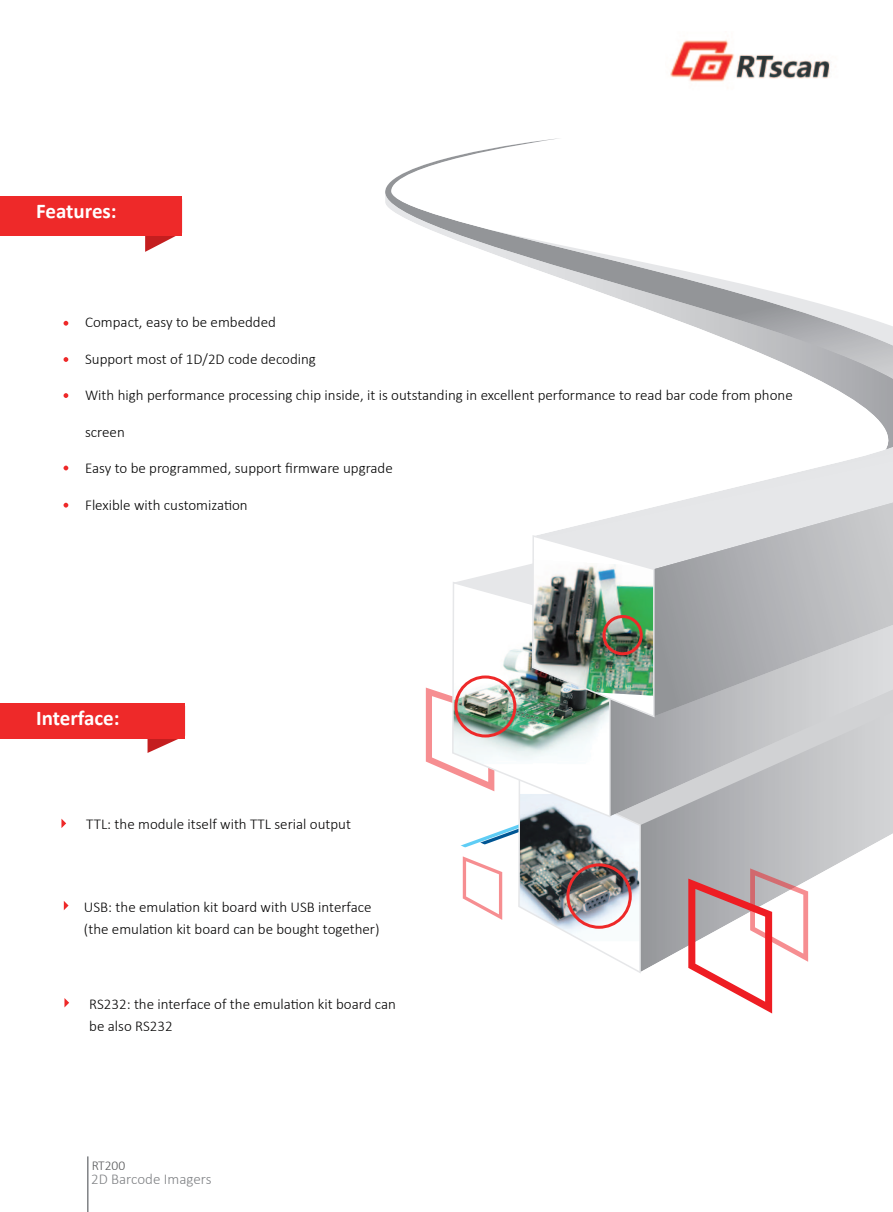
<style>
.page{position:relative;width:893px;height:1212px;background:#fff}
.page>*{position:absolute;margin:0;border:0;box-sizing:border-box;transform-origin:0 0}
.t1{font:700 21px "Calibri";color:#fff}
.t2{font:300 15px "Calibri";color:#030303}
.t3{font:300 15px/21.6px "Calibri";color:#040303}
.t4{font:300 15px "Calibri";color:#808285}
.t5{font:300 13.5px "Calibri";color:#57585a}
</style>
<div class="page">
<img style="left:670px;top:40px;width:160px;height:42px">
<hr style="left:87px;top:1156px;width:2px;height:56px;background:#808285">
<svg style="left:64px;top:321px;width:4px;height:5px"></svg>
<svg style="left:64px;top:357px;width:4px;height:5px"></svg>
<svg style="left:64px;top:393px;width:4px;height:5px"></svg>
<svg style="left:64px;top:466px;width:4px;height:4px"></svg>
<svg style="left:64px;top:503px;width:4px;height:4px"></svg>
<svg style="left:61px;top:819px;width:5px;height:9px"></svg>
<svg style="left:64px;top:901px;width:5px;height:9px"></svg>
<svg style="left:64px;top:998px;width:5px;height:9px"></svg>
<svg style="left:656px;top:825px;width:237px;height:138px"></svg>
<svg style="left:425px;top:688px;width:468px;height:137px"></svg>
<svg style="left:656px;top:716px;width:237px;height:100px"></svg>
<svg style="left:656px;top:569px;width:237px;height:147px"></svg>
<svg style="left:385px;top:138px;width:508px;height:431px"></svg>
<svg style="left:688px;top:868px;width:120px;height:145px"></svg>
<img style="left:426px;top:534px;width:230px;height:439px">
<svg style="left:145px;top:199px;width:37px;height:53px"></svg>
<div style="left:0;top:196px;width:181px;height:40px;background:#ee2929"></div>
<svg style="left:148px;top:706px;width:37px;height:47px"></svg>
<div style="left:0;top:703px;width:184px;height:36px;background:#ee2929"></div>
<h1 class="t1" style="left:36px;top:204px;width:82px">Features:</h1>
<p class="t2" style="left:85px;top:316px;width:192px">Compact, easy to be embedded</p>
<p class="t2" style="left:85px;top:353px;width:232px">Support most of 1D/2D code decoding</p>
<p class="t2" style="left:85px;top:389px;width:709px">With high performance processing chip inside, it is outstanding in excellent performance to read bar code from phone</p>
<p class="t2" style="left:85px;top:426px;width:41px">screen</p>
<p class="t2" style="left:85px;top:459px;width:309px">Easy to be programmed, support firmware upgrade</p>
<p class="t2" style="left:85px;top:496px;width:164px">Flexible with customization</p>
<h1 class="t1" style="left:36px;top:711px;width:85px">Interface:</h1>
<p class="t3" style="left:86px;top:813px;width:266px">TTL: the module itself with TTL serial output</p>
<p class="t3" style="left:84px;top:896px;width:297px">USB: the emulation kit board with USB interface (the emulation kit board can be bought together)</p>
<p class="t3" style="left:89px;top:993px;width:308px">RS232: the interface of the emulation kit board can be also RS232</p>
<p class="t5" style="left:91px;top:1160px;width:36px">RT200</p>
<p class="t4" style="left:91px;top:1173px;width:122px">2D Barcode Imagers</p>
</div>
